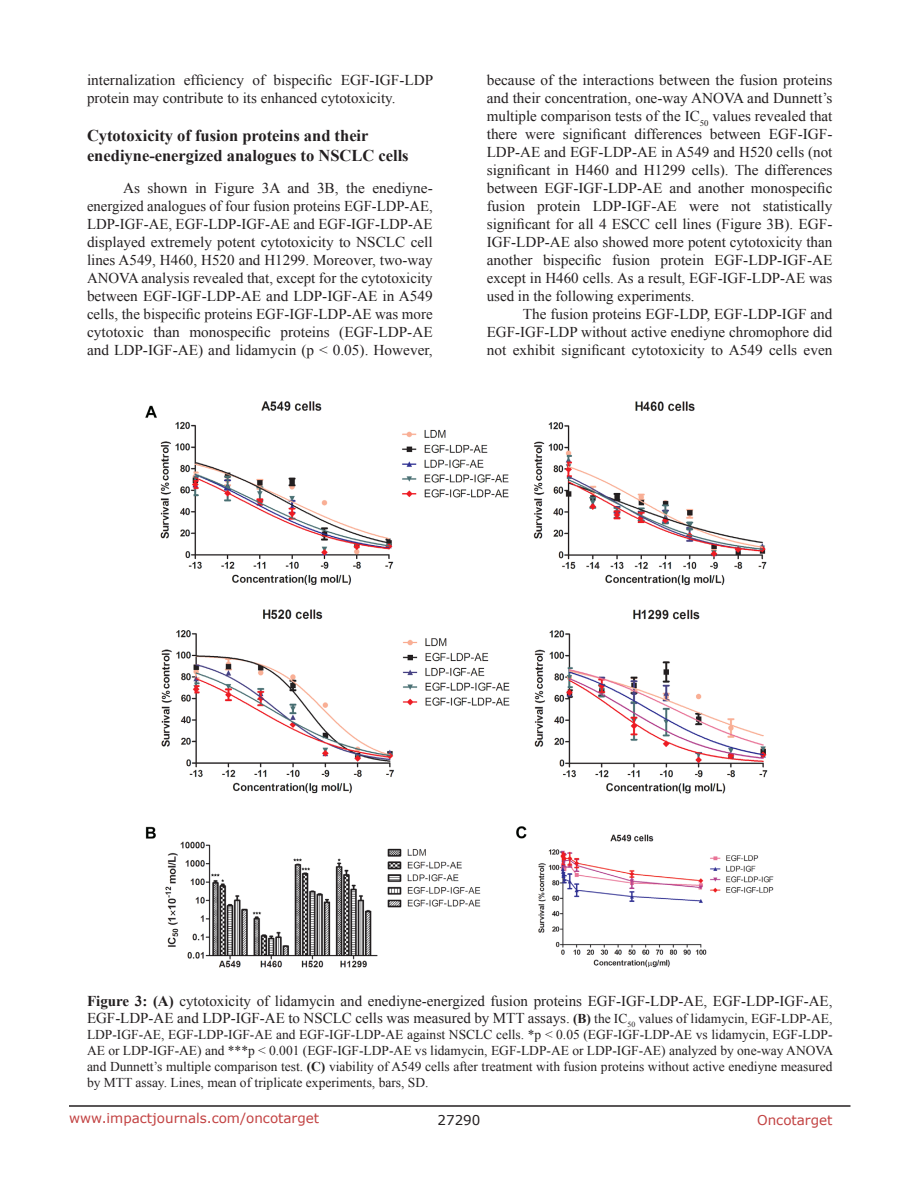
<style>
.page{position:relative;width:918px;height:1188px;background:#fff}
.page>*{position:absolute;margin:0;border:0;box-sizing:border-box;transform-origin:0 0}
.SubHeading{font:700 16.5px/19.8px "Times New Roman";color:#231f20}
.BodyText{font:15px/18px "Times New Roman";color:#231f20;text-align:justify}
.figuretext{font:15px/16.2px "Times New Roman";color:#231f20}
.figuretext-2{font:13.5px/16.2px "Times New Roman";color:#231f20;text-align:justify}
.t1{font:13.5px "Verdana";color:#c24141}
.t2{font:13.5px "Verdana";color:#231f20}
.s1{font-weight:700}
.s2{font-weight:700;font-size:13.5px}
.s3{font-size:13.5px}
</style>
<div class="page">
<hr style="left:69px;top:1105px;width:781px;height:2px;background:#231f20">
<img style="left:145px;top:401px;width:629px;height:567px">
<p class="BodyText" style="left:87px;top:71px;width:348px">internalization efficiency of bispecific EGF-IGF-LDP protein may contribute to its enhanced cytotoxicity.</p>
<p class="SubHeading" style="left:87px;top:125px;width:323px">Cytotoxicity of fusion proteins and their enediyne-energized analogues to NSCLC cells</p>
<p class="BodyText" style="left:87px;top:178px;width:347px;text-indent:36px">As shown in Figure 3A and 3B, the enediyne&shy;energized analogues of four fusion proteins EGF-LDP-AE, LDP-IGF-AE, EGF-LDP-IGF-AE and EGF-IGF-LDP-AE displayed extremely potent cytotoxicity to NSCLC cell lines A549, H460, H520 and H1299. Moreover, two-way ANOVA analysis revealed that, except for the cytotoxicity between EGF-IGF-LDP-AE and LDP-IGF-AE in A549 cells, the bispecific proteins EGF-IGF-LDP-AE was more cytotoxic than monospecific proteins (EGF-LDP-AE and LDP-IGF-AE) and lidamycin (p &lt; 0.05). However,</p>
<p class="BodyText" style="left:487px;top:71px;width:347px">because of the interactions between the fusion proteins and their concentration, one-way ANOVA and Dunnett’s multiple comparison tests of the IC<sub>50</sub> values revealed that there were significant differences between EGF-IGF-LDP-AE and EGF-LDP-AE in A549 and H520 cells (not significant in H460 and H1299 cells). The differences between EGF-IGF-LDP-AE and another monospecific fusion protein LDP-IGF-AE were not statistically significant for all 4 ESCC cell lines (Figure 3B). EGF-IGF-LDP-AE also showed more potent cytotoxicity than another bispecific fusion protein EGF-LDP-IGF-AE except in H460 cells. As a result, EGF-IGF-LDP-AE was used in the following experiments.</p>
<p class="BodyText" style="left:487px;top:305px;width:347px;text-indent:36px">The fusion proteins EGF-LDP, EGF-LDP-IGF and EGF-IGF-LDP without active enediyne chromophore did not exhibit significant cytotoxicity to A549 cells even</p>
<p class="figuretext" style="left:87px;top:993px;width:747px"><span class="s1">Figure 3: (A)</span> cytotoxicity of lidamycin and enediyne-energized fusion proteins EGF-IGF-LDP-AE, EGF-LDP-IGF-AE,<br>EGF-LDP-AE and LDP-IGF-AE to NSCLC cells was measured by MTT assays. <span class="s2">(B)</span> <span class="s3">the IC</span><sub>50</sub> <span class="s3">values of lidamycin, EGF-LDP-AE,</span></p>
<p class="figuretext-2" style="left:87px;top:1026px;width:748px">LDP-IGF-AE, EGF-LDP-IGF-AE and EGF-IGF-LDP-AE against NSCLC cells. *p &lt; 0.05 (EGF-IGF-LDP-AE vs lidamycin, EGF-LDP-AE or LDP-IGF-AE) and ***p &lt; 0.001 (EGF-IGF-LDP-AE vs lidamycin, EGF-LDP-AE or LDP-IGF-AE) analyzed by one-way ANOVA and Dunnett’s multiple comparison test. <span class="s1">(C)</span> viability of A549 cells after treatment with fusion proteins without active enediyne measured by MTT assay. Lines, mean of triplicate experiments, bars, SD.</p>
<p class="t1" style="left:69px;top:1109px;width:252px">www.impactjournals.com/oncotarget</p>
<p class="t2" style="left:438px;top:1111px;width:44px">27290</p>
<p class="t1" style="left:757px;top:1111px;width:77px">Oncotarget</p>
</div>
